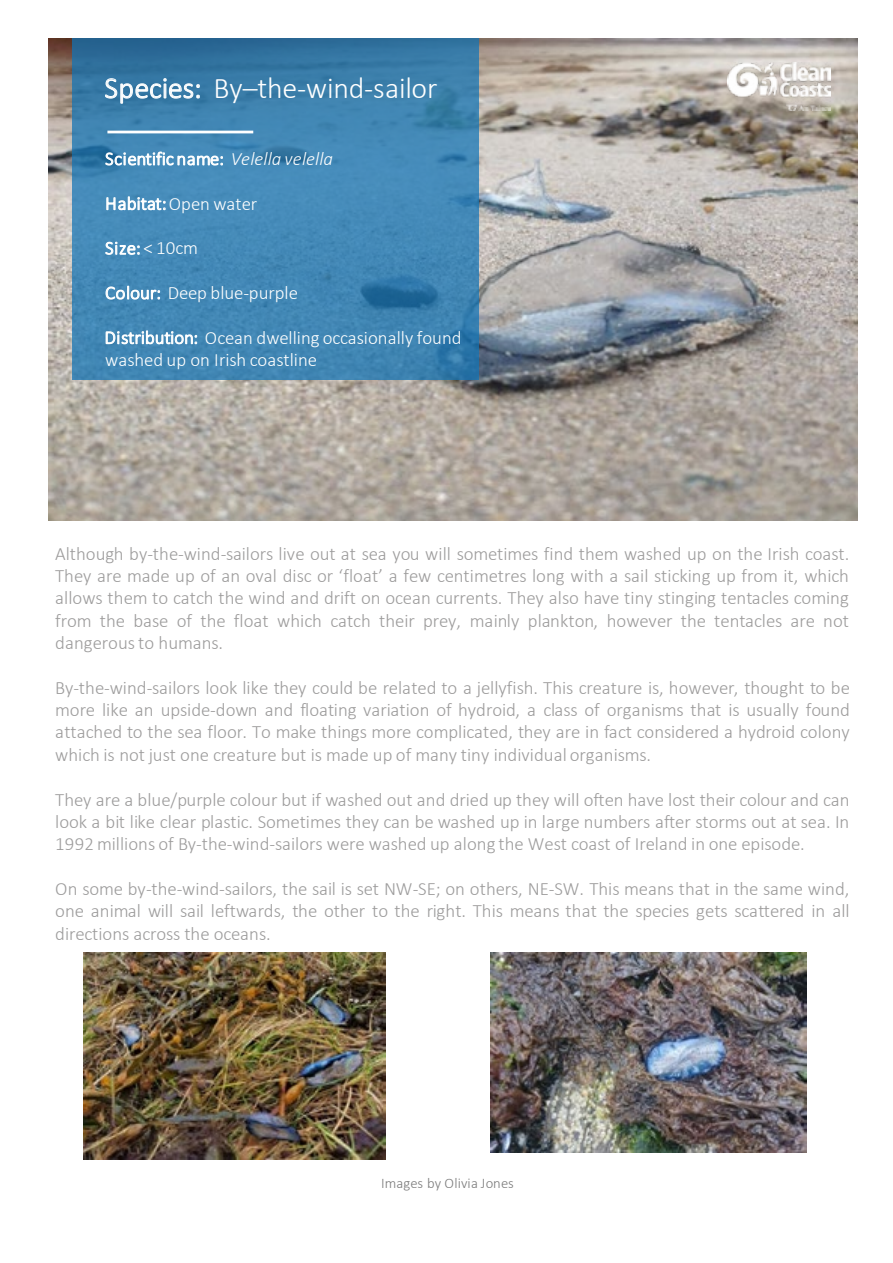
<style>
.page{position:relative;width:893px;height:1263px;background:#fff}
.page>*{position:absolute;margin:0;border:0;box-sizing:border-box;transform-origin:0 0}
.t1{font:300 30px "Calibri";letter-spacing:-.005em;color:#fff}
.t2{font:300 18.9px/22.4px "Calibri";color:#9d9c9c;text-align:justify}
.t3{font:300 18.9px/22.4px "Calibri";color:#fff}
.t4{font:300 14.7px "Calibri";letter-spacing:.005em;color:#7b7b7b}
.s1{font-style:italic}
</style>
<div class="page">
<img style="left:49px;top:39px;width:808px;height:481px">
<div style="left:73px;top:38px;width:406px;height:342px;background:#1274b6;opacity:.73"></div>
<hr style="left:107px;top:131px;width:146px;height:2px;background:#fff">
<img style="left:728px;top:62px;width:103px;height:48px">
<img style="left:84px;top:953px;width:301px;height:206px">
<img style="left:490px;top:953px;width:316px;height:199px">
<h1 class="t1" style="left:104px;top:69px;width:334px">Species: By–the-wind-sailor</h1>
<p class="t3" style="left:105px;top:147px;width:230px">Scientific name: <span class="s1">Velella velella</span></p>
<p class="t3" style="left:105px;top:192px;width:154px">Habitat:Open water</p>
<p class="t3" style="left:105px;top:237px;width:95px">Size: &lt; 10cm</p>
<p class="t3" style="left:105px;top:281px;width:194px">Colour: Deep blue-purple</p>
<p class="t3" style="left:104px;top:326px;width:359px">Distribution: Ocean dwelling occasionally found washed up on Irish coastline</p>
<p class="t2" style="left:55px;top:542px;width:796px">Although by-the-wind-sailors live out at sea you will sometimes find them washed up on the Irish coast.<br>They are made up of an oval disc or ‘float’ a few centimetres long with a sail sticking up from it, which allows them to catch the wind and drift on ocean currents. They also have tiny stinging tentacles coming from the base of the float which catch their prey, mainly plankton, however the tentacles are not dangerous to humans.</p>
<p class="t2" style="left:55px;top:676px;width:796px">By-the-wind-sailors look like they could be related to a jellyfish. This creature is, however, thought to be more like an upside-down and floating variation of hydroid, a class of organisms that is usually found attached to the sea floor. To make things more complicated, they are in fact considered a hydroid colony which is not just one creature but is made up of many tiny individual organisms.</p>
<p class="t2" style="left:55px;top:788px;width:796px">They are a blue/purple colour but if washed out and dried up they will often have lost their colour and can look a bit like clear plastic. Sometimes they can be washed up in large numbers after storms out at sea. In 1992 millions of By-the-wind-sailors were washed up along the West coast of Ireland in one episode.</p>
<p class="t2" style="left:55px;top:877px;width:796px">On some by-the-wind-sailors, the sail is set NW-SE; on others, NE-SW. This means that in the same wind, one animal will sail leftwards, the other to the right. This means that the species gets scattered in all directions across the oceans.</p>
<p class="t4" style="left:381px;top:1174px;width:134px">Images by Olivia Jones</p>
</div>
